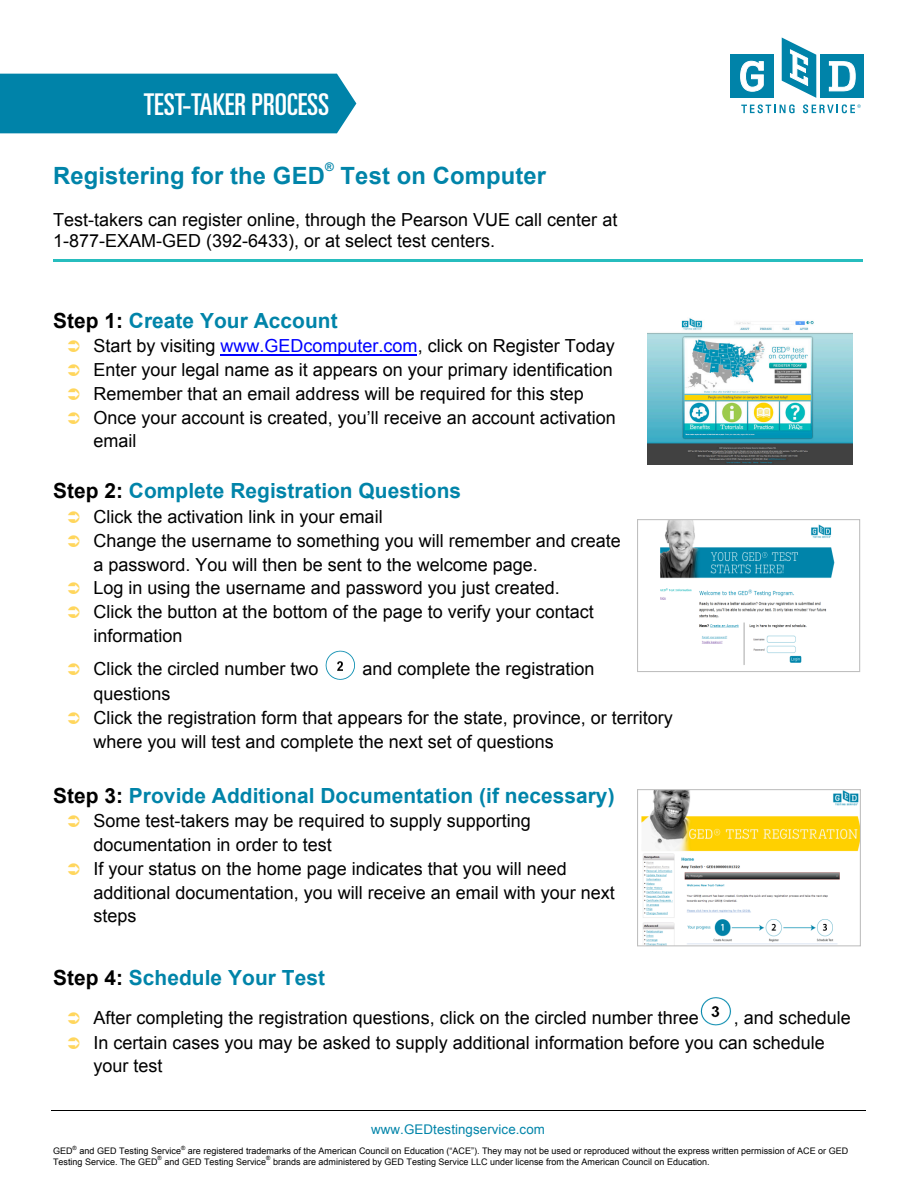
<style>
.page{position:relative;width:918px;height:1188px;background:#fff}
.page>*{position:absolute;margin:0;border:0;box-sizing:border-box;transform-origin:0 0}
.t1{font:ultra-condensed 30px "Univers LT Std";color:#fff}
.t2{font:700 23.7px "Arial";letter-spacing:.005em;color:#0084a9}
.t3{font:700 20.85px "Arial";letter-spacing:.005em;color:#0084a9}
.t4{font:18px/23.7px "Arial";color:#000}
.t5{font:13.35px "Arial";letter-spacing:.01em;color:#0084a9}
.t6{font:700 11.85px "Arial";color:#0084a9}
.t7{font:9px "Arial";color:#000}
.t8{font:5.7px "Arial";color:#000}
.s1{color:#000}
.s2{color:#00f}
</style>
<div class="page">
<svg style="left:741px;top:104px;width:54px;height:9px"></svg>
<svg style="left:803px;top:104px;width:58px;height:9px"></svg>
<div style="left:730px;top:55px;width:44px;height:43px;background:#0083a9"></div>
<svg style="left:740px;top:61px;width:24px;height:30px"></svg>
<svg style="left:782px;top:38px;width:34px;height:60px"></svg>
<div style="left:821px;top:55px;width:43px;height:43px;background:#0083a9"></div>
<svg style="left:829px;top:61px;width:26px;height:30px"></svg>
<div style="left:0;top:74px;width:356px;height:59px;background:#0083a9"></div>
<hr style="left:51px;top:1110px;width:814px;height:1px;background:#000">
<img style="left:641px;top:791px;width:218px;height:153px">
<div style="left:637px;top:789px;width:224px;height:157px;border:1px solid #bfbfbf"></div>
<img style="left:660px;top:521px;width:175px;height:144px">
<div style="left:637px;top:519px;width:223px;height:153px;border:1px solid #bfbfbf"></div>
<hr style="left:53px;top:260px;width:810px;height:2px;background:#27bdbe">
<hr style="left:220px;top:354px;width:197px;height:2px;background:#00f">
<img style="left:325px;top:650px;width:30px;height:30px">
<img style="left:700px;top:997px;width:31px;height:29px">
<img style="left:647px;top:318px;width:206px;height:147px">
<p class="t1" style="left:144px;top:88px;width:187px">TEST-TAKER PROCESS</p>
<p class="t2" style="left:53px;top:160px;width:273px">Registering for the GED</p>
<p class="t6" style="left:325px;top:159px;width:10px">®</p>
<p class="t2" style="left:341px;top:160px;width:207px">Test on Computer</p>
<p class="t4" style="left:53px;top:209px;width:566px;line-height:20.9px">Test-takers can register online, through the Pearson VUE call center at<br>1-877-EXAM-GED (392-6433), or at select test centers.</p>
<p class="t3" style="left:53px;top:307px;width:286px"><span class="s1">Step 1:</span> Create Your Account</p>
<p class="t4" style="left:94px;top:334px;width:524px">Start by visiting <span class="s2">www.GEDcomputer.com</span>, click on Register Today Enter your legal name as it appears on your primary identification Remember that an email address will be required for this step Once your account is created, you’ll receive an account activation email</p>
<p class="t3" style="left:53px;top:477px;width:410px"><span class="s1">Step 2:</span> Complete Registration Questions</p>
<p class="t4" style="left:94px;top:505px;width:529px">Click the activation link in your email<br>Change the username to something you will remember and create a password. You will then be sent to the welcome page.<br>Log in using the username and password you just created.<br>Click the button at the bottom of the page to verify your contact information</p>
<p class="t4" style="left:94px;top:657px;width:227px">Click the circled number two</p>
<p class="t4" style="left:362px;top:657px;width:234px">and complete the registration</p>
<p class="t4" style="left:94px;top:682px;width:581px">questions<br>Click the registration form that appears for the state, province, or territory where you will test and complete the next set of questions</p>
<p class="t3" style="left:53px;top:782px;width:563px"><span class="s1">Step 3:</span> Provide Additional Documentation (if necessary)</p>
<p class="t4" style="left:94px;top:809px;width:523px">Some test-takers may be required to supply supporting documentation in order to test<br>If your status on the home page indicates that you will need additional documentation, you will receive an email with your next steps</p>
<p class="t3" style="left:53px;top:964px;width:273px"><span class="s1">Step 4:</span> Schedule Your Test</p>
<p class="t4" style="left:94px;top:1006px;width:607px">After completing the registration questions, click on the circled number three</p>
<p class="t4" style="left:94px;top:1006px;width:759px;text-indent:640px">, and schedule<br>In certain cases you may be asked to supply additional information before you can schedule your test</p>
<p class="t5" style="left:371px;top:1121px;width:175px">www.GEDtestingservice.com</p>
<p class="t8" style="left:73px;top:1144px;width:6px">®</p>
<p class="t8" style="left:181px;top:1144px;width:6px">®</p>
<p class="t7" style="left:53px;top:1145px;width:21px">GED</p>
<p class="t7" style="left:80px;top:1145px;width:103px">and GED Testing Service</p>
<p class="t7" style="left:188px;top:1145px;width:662px">are registered trademarks of the American Council on Education (“ACE”). They may not be used or reproduced without the express written permission of ACE or GED</p>
<p class="t8" style="left:158px;top:1154px;width:6px">®</p>
<p class="t8" style="left:266px;top:1154px;width:6px">®</p>
<p class="t7" style="left:53px;top:1156px;width:106px">Testing Service. The GED</p>
<p class="t7" style="left:165px;top:1156px;width:103px">and GED Testing Service</p>
<p class="t7" style="left:273px;top:1156px;width:438px">brands are administered by GED Testing Service LLC under license from the American Council on Education.</p>
</div>
